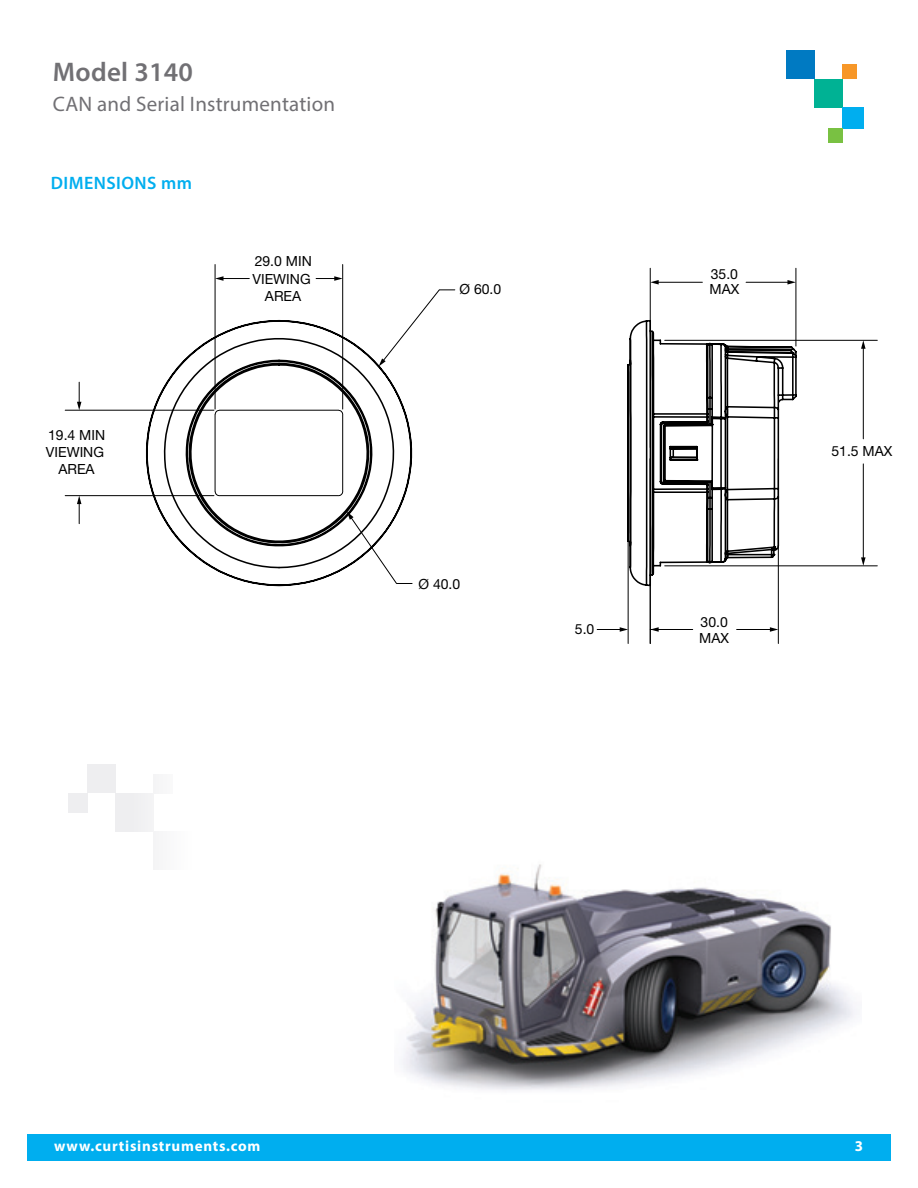
<style>
.page{position:relative;width:918px;height:1188px;background:#fff}
.page>*{position:absolute;margin:0;border:0;box-sizing:border-box;transform-origin:0 0}
.t1{font:600 27px "Myriad Pro";letter-spacing:.01em;color:#717074}
.t2{font:21px "Myriad Pro";letter-spacing:.01em;color:#717074}
.t3{font:600 18px "Myriad Pro";letter-spacing:.025em;color:#00aeef}
.t4{font:700 15px "Myriad Pro";letter-spacing:.05em;color:#fff}
.t5{font:13.95px/17.2px "Helvetica Neue LT Std";color:#000;text-align:center}
</style>
<div class="page">
<div style="left:27px;top:1134px;width:864px;height:27px;background:#00aeef"></div>
<div style="left:786px;top:51px;width:29px;height:28px;background:#007ac2"></div>
<div style="left:815px;top:79px;width:28px;height:28px;background:#00b294"></div>
<div style="left:843px;top:107px;width:21px;height:21px;background:#00aeef"></div>
<div style="left:843px;top:65px;width:14px;height:14px;background:#f79728"></div>
<div style="left:829px;top:128px;width:14px;height:14px;background:#79c142"></div>
<svg style="left:316px;top:276px;width:26px;height:5px"></svg>
<svg style="left:216px;top:276px;width:33px;height:5px"></svg>
<hr style="left:342px;top:265px;width:1px;height:144px;background:#000">
<hr style="left:215px;top:265px;width:1px;height:144px;background:#000">
<svg style="left:77px;top:496px;width:4px;height:28px"></svg>
<svg style="left:77px;top:382px;width:4px;height:28px"></svg>
<hr style="left:65px;top:495px;width:149px;height:1px;background:#000">
<hr style="left:65px;top:410px;width:149px;height:1px;background:#000">
<hr style="left:863px;top:464px;width:1px;height:95px;background:#000">
<svg style="left:861px;top:557px;width:5px;height:8px"></svg>
<hr style="left:863px;top:347px;width:1px;height:92px;background:#000">
<svg style="left:861px;top:341px;width:5px;height:8px"></svg>
<hr style="left:665px;top:565px;width:212px;height:1px;background:#000">
<hr style="left:665px;top:340px;width:212px;height:1px;background:#000">
<hr style="left:737px;top:629px;width:34px;height:1px;background:#000">
<svg style="left:770px;top:627px;width:8px;height:5px"></svg>
<hr style="left:657px;top:629px;width:36px;height:1px;background:#000">
<hr style="left:778px;top:459px;width:1px;height:185px;background:#000">
<hr style="left:746px;top:282px;width:43px;height:1px;background:#000">
<svg style="left:787px;top:280px;width:9px;height:5px"></svg>
<hr style="left:657px;top:282px;width:45px;height:1px;background:#000">
<svg style="left:651px;top:280px;width:8px;height:5px"></svg>
<hr style="left:796px;top:268px;width:1px;height:78px;background:#000">
<hr style="left:650px;top:268px;width:1px;height:180px;background:#000">
<svg style="left:597px;top:627px;width:31px;height:5px"></svg>
<svg style="left:651px;top:627px;width:8px;height:5px"></svg>
<hr style="left:628px;top:459px;width:1px;height:185px;background:#000">
<hr style="left:650px;top:459px;width:1px;height:185px;background:#000">
<svg style="left:413px;top:289px;width:42px;height:35px"></svg>
<svg style="left:145px;top:319px;width:268px;height:268px"></svg>
<svg style="left:627px;top:319px;width:171px;height:268px"></svg>
<img style="left:403px;top:864px;width:452px;height:226px">
<div style="left:154px;top:832px;width:38px;height:38px;background:#f9f9fa"></div>
<div style="left:116px;top:793px;width:38px;height:39px;background:#eeeef0"></div>
<div style="left:87px;top:765px;width:29px;height:28px;background:#eeeef0"></div>
<div style="left:154px;top:774px;width:19px;height:19px;background:#f7f7f8"></div>
<div style="left:68px;top:793px;width:19px;height:19px;background:#eeeef0"></div>
<h1 class="t1" style="left:53px;top:54px;width:142px">Model 3140</h1>
<h2 class="t2" style="left:53px;top:91px;width:284px">CAN and Serial Instrumentation</h2>
<p class="t3" style="left:51px;top:172px;width:143px">DIMENSIONS mm</p>
<p class="t5" style="left:46px;top:426px;width:61px">19.4 MIN<br>VIEWING<br>AREA</p>
<p class="t5" style="left:253px;top:253px;width:61px">29.0 MIN<br>VIEWING<br>AREA</p>
<p class="t5" style="left:459px;top:280px;width:43px">Ø 60.0</p>
<p class="t5" style="left:419px;top:575px;width:43px">Ø 40.0</p>
<p class="t5" style="left:575px;top:620px;width:21px">5.0</p>
<p class="t5" style="left:710px;top:266px;width:31px;line-height:15.6px;text-align:left">35.0<br>MAX</p>
<p class="t5" style="left:699px;top:615px;width:31px;line-height:15.6px;text-align:left">30.0<br>MAX</p>
<p class="t5" style="left:831px;top:442px;width:63px">51.5 MAX</p>
<p class="t4" style="left:54px;top:1137px;width:208px">www.curtisinstruments.com</p>
<p class="t4" style="left:855px;top:1137px;width:10px">3</p>
</div>
